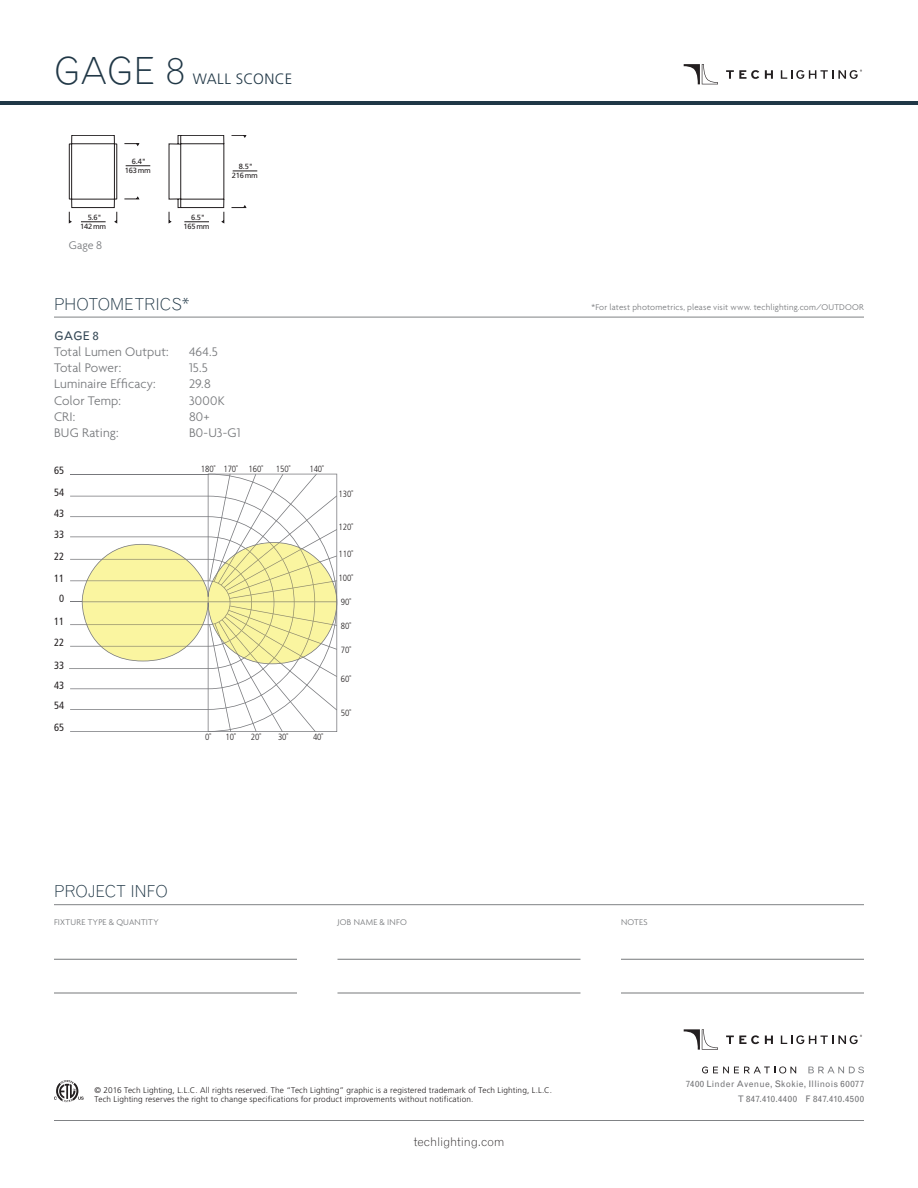
<style>
.page{position:relative;width:918px;height:1188px;background:#fff}
.page>*{position:absolute;margin:0;border:0;box-sizing:border-box;transform-origin:0 0}
.t1{font:300 37.5px "Grotesque";color:#203746}
.Spec_Header{font:300 16.5px "Grotesque";letter-spacing:-.02em;color:#203746}
.t2{font:300 15px "Frutiger";letter-spacing:.025em;color:#203746}
.Photometrics{font:300 13.5px "Agenda";letter-spacing:.005em;color:#76787b}
.t3{font:300 12px "Grotesque";letter-spacing:-.01em;color:#231f20}
.t4{font:300 12px "Agenda";color:#76787b}
.Photometric_Lead-In{font:12px "Grotesque";color:#354856}
.t5{font:condensed 10.5px/20.7px "Frutiger";color:#231f20}
.t6{font:300 9px "Agenda";letter-spacing:.02em;color:#76787b}
.t7{font:300 condensed 9px "Frutiger";color:#231f20}
.t8{font:9px/14.4px "Grotesque";letter-spacing:.03em;color:#717275;text-align:right}
.t9{font:300 8.25px/9px "Frutiger";letter-spacing:.015em;color:#231f20}
.t10{font:7.5px/9px "Frutiger";letter-spacing:-.03em;color:#231f20;text-align:center}
</style>
<div class="page">
<svg style="left:726px;top:70px;width:33px;height:9px"></svg>
<svg style="left:765px;top:70px;width:8px;height:9px"></svg>
<svg style="left:781px;top:70px;width:81px;height:9px"></svg>
<svg style="left:684px;top:64px;width:34px;height:20px"></svg>
<hr style="left:0;top:101px;width:918px;height:4px;background:#203746">
<svg style="left:726px;top:1035px;width:33px;height:9px"></svg>
<svg style="left:765px;top:1036px;width:8px;height:8px"></svg>
<svg style="left:781px;top:1035px;width:81px;height:9px"></svg>
<svg style="left:684px;top:1029px;width:34px;height:21px"></svg>
<hr style="left:54px;top:904px;width:810px;height:1px;background:#808285">
<svg style="left:54px;top:1080px;width:30px;height:22px"></svg>
<hr style="left:54px;top:1120px;width:810px;height:1px;background:#808285">
<svg style="left:702px;top:1066px;width:94px;height:8px"></svg>
<svg style="left:808px;top:1067px;width:56px;height:6px"></svg>
<hr style="left:54px;top:959px;width:243px;height:1px;background:#76787b">
<hr style="left:54px;top:993px;width:243px;height:1px;background:#76787b">
<hr style="left:338px;top:959px;width:242px;height:1px;background:#76787b">
<hr style="left:338px;top:993px;width:242px;height:1px;background:#76787b">
<hr style="left:621px;top:959px;width:243px;height:1px;background:#76787b">
<hr style="left:621px;top:993px;width:243px;height:1px;background:#76787b">
<svg style="left:69px;top:474px;width:268px;height:258px"></svg>
<svg style="left:168px;top:135px;width:57px;height:88px"></svg>
<svg style="left:69px;top:135px;width:49px;height:88px"></svg>
<svg style="left:124px;top:197px;width:15px;height:2px"></svg>
<svg style="left:124px;top:143px;width:15px;height:3px"></svg>
<svg style="left:126px;top:165px;width:24px;height:1px"></svg>
<svg style="left:231px;top:205px;width:15px;height:3px"></svg>
<svg style="left:231px;top:135px;width:15px;height:3px"></svg>
<svg style="left:233px;top:171px;width:24px;height:1px"></svg>
<hr style="left:54px;top:317px;width:810px;height:1px;background:#808285">
<p class="t1" style="left:54px;top:48px;width:132px">GAGE 8</p>
<p class="t2" style="left:193px;top:70px;width:101px">WALL SCONCE</p>
<p class="t10" style="left:80px;top:213px;width:28px">5.6"<br>142 mm</p>
<p class="t4" style="left:69px;top:238px;width:35px">Gage 8</p>
<p class="t10" style="left:125px;top:157px;width:28px">6.4"<br>163 mm</p>
<p class="t10" style="left:232px;top:162px;width:28px">8.5"<br>216 mm</p>
<p class="t10" style="left:184px;top:213px;width:28px">6.5"<br>165 mm</p>
<p class="Spec_Header" style="left:54px;top:294px;width:137px">PHOTOMETRICS*</p>
<p class="t6" style="left:591px;top:302px;width:274px">*For latest photometrics, please visit www. techlighting.com/OUTDOOR</p>
<p class="Photometric_Lead-In" style="left:54px;top:329px;width:46px">GAGE 8</p>
<p class="Photometrics" style="left:54px;top:344px;width:116px">Total Lumen Output:</p>
<p class="Photometrics" style="left:189px;top:344px;width:31px">464.5</p>
<p class="Photometrics" style="left:54px;top:360px;width:69px">Total Power:</p>
<p class="Photometrics" style="left:189px;top:360px;width:20px">15.5</p>
<p class="Photometrics" style="left:54px;top:376px;width:103px">Luminaire Efficacy:</p>
<p class="Photometrics" style="left:189px;top:376px;width:23px">29.8</p>
<p class="Photometrics" style="left:54px;top:392px;width:68px">Color Temp:</p>
<p class="Photometrics" style="left:189px;top:392px;width:37px">3000K</p>
<p class="Photometrics" style="left:54px;top:409px;width:23px">CRI:</p>
<p class="Photometrics" style="left:189px;top:409px;width:22px">80+</p>
<p class="Photometrics" style="left:54px;top:425px;width:66px">BUG Rating:</p>
<p class="Photometrics" style="left:189px;top:425px;width:53px">B0-U3-G1</p>
<p class="t5" style="left:54px;top:460px;width:12px">65</p>
<p class="t5" style="left:54px;top:503px;width:12px">43<br>33</p>
<p class="t5" style="left:54px;top:546px;width:12px;line-height:21.5px">22<br>11</p>
<p class="t5" style="left:59px;top:588px;width:7px">0</p>
<p class="t5" style="left:54px;top:611px;width:12px">11<br>22</p>
<p class="t5" style="left:54px;top:655px;width:12px;text-align:justify">33<br>43<br>54<br>65</p>
<p class="t5" style="left:54px;top:482px;width:12px">54</p>
<p class="t7" style="left:201px;top:463px;width:16px">180˚</p>
<p class="t7" style="left:223px;top:463px;width:41px">170˚ 160˚</p>
<p class="t7" style="left:276px;top:463px;width:16px">150˚</p>
<p class="t7" style="left:309px;top:463px;width:16px">140˚</p>
<p class="t7" style="left:205px;top:732px;width:7px">0˚</p>
<p class="t7" style="left:226px;top:732px;width:12px">10˚</p>
<p class="t7" style="left:251px;top:732px;width:12px">20˚</p>
<p class="t7" style="left:278px;top:732px;width:12px">30˚</p>
<p class="t7" style="left:313px;top:732px;width:12px">40˚</p>
<p class="t7" style="left:339px;top:489px;width:16px">130˚</p>
<p class="t7" style="left:339px;top:522px;width:16px">120˚</p>
<p class="t7" style="left:339px;top:549px;width:16px">110˚</p>
<p class="t7" style="left:339px;top:573px;width:16px">100˚</p>
<p class="t7" style="left:341px;top:597px;width:12px">90˚</p>
<p class="t7" style="left:341px;top:621px;width:12px">80˚</p>
<p class="t7" style="left:341px;top:645px;width:12px">70˚</p>
<p class="t7" style="left:341px;top:674px;width:12px">60˚</p>
<p class="t7" style="left:341px;top:708px;width:12px">50˚</p>
<h2 class="Spec_Header" style="left:54px;top:882px;width:115px">PROJECT INFO</h2>
<p class="t6" style="left:54px;top:917px;width:106px">FIXTURE TYPE &amp; QUANTITY</p>
<p class="t6" style="left:338px;top:917px;width:71px">JOB NAME &amp; INFO</p>
<p class="t6" style="left:621px;top:917px;width:28px">NOTES</p>
<p class="t9" style="left:94px;top:1086px;width:459px">© 2016 Tech Lighting, L.L.C. All rights reserved. The “Tech Lighting” graphic is a registered trademark of Tech Lighting, L.L.C.<br>Tech Lighting reserves the right to change specifications for product improvements without notification.</p>
<h3 class="t3" style="left:414px;top:1134px;width:92px">techlighting.com</h3>
<p class="t8" style="left:686px;top:1077px;width:180px">7400 Linder Avenue, Skokie, Illinois 60077<br>T 847.410.4400 F 847.410.4500</p>
</div>
